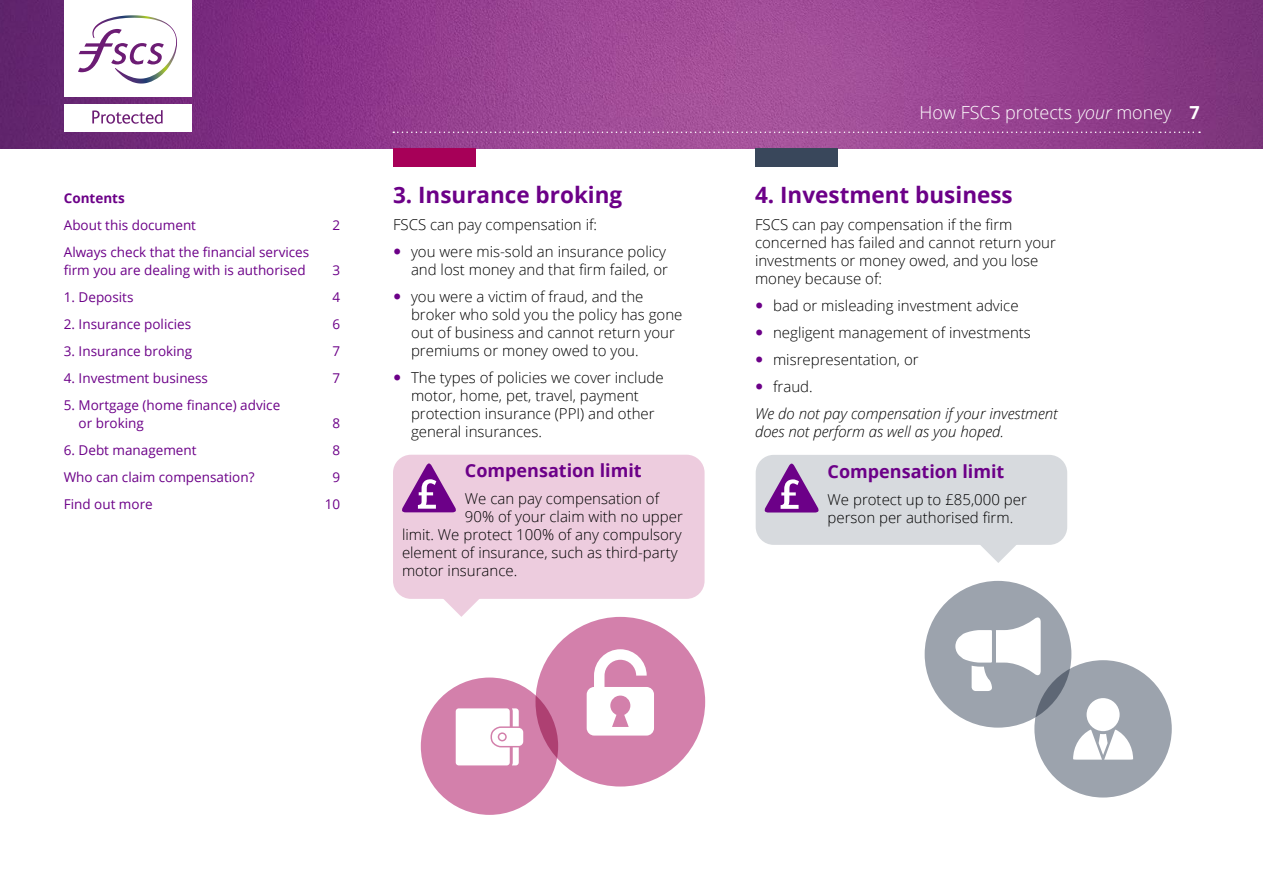
<style>
.page{position:relative;width:1263px;height:893px;background:#fff}
.page>*{position:absolute;margin:0;border:0;box-sizing:border-box;transform-origin:0 0}
.B_Head{font:700 22.5px "Open Sans";color:#6c0088}
.C_Head{font:700 18px "Open Sans";color:#6c0088}
.t1{font:300 18px "Open Sans";color:#fff}
.Text_bullet{font:300 15px/18px "Open Sans";color:#000}
.Text_10_12pt{font:300 15px/18px "Open Sans";color:#000}
.Text_10_12pt-2{font:italic 300 15px/18px "Open Sans";color:#000}
.t2{font:13.5px/18px "Open Sans";color:#6c0088}
.t3{font:700 13.5px "Open Sans";color:#6c0088}
.s1{font-style:italic}
.s2{font-weight:700}
</style>
<div class="page">
<img style="left:0;top:0;width:1263px;height:149px">
<div style="left:64px;top:0;width:127px;height:97px;background:#fff"></div>
<div style="left:64px;top:104px;width:127px;height:28px;background:#fff"></div>
<svg style="left:92px;top:110px;width:71px;height:14px"></svg>
<svg style="left:78px;top:15px;width:99px;height:69px"></svg>
<svg style="left:393px;top:132px;width:807px;height:1px"></svg>
<svg style="left:444px;top:599px;width:35px;height:18px"></svg>
<div style="left:1034px;top:660px;width:138px;height:137px;background:#9ca3ad;border-radius:50%"></div>
<div style="left:1086px;top:698px;width:33px;height:33px;background:#fff;border-radius:50%"></div>
<svg style="left:1073px;top:730px;width:60px;height:30px"></svg>
<div style="left:925px;top:581px;width:146px;height:147px;background:#9ca3ad;border-radius:50%"></div>
<svg style="left:955px;top:617px;width:86px;height:74px"></svg>
<div style="left:755px;top:149px;width:82px;height:18px;background:#39475b"></div>
<svg style="left:980px;top:545px;width:36px;height:18px"></svg>
<div style="left:756px;top:455px;width:311px;height:90px;background:#d7dade;border-radius:18px"></div>
<svg style="left:764px;top:464px;width:55px;height:48px"></svg>
<div style="left:393px;top:455px;width:311px;height:144px;background:#edccde;border-radius:18px"></div>
<svg style="left:402px;top:463px;width:54px;height:49px"></svg>
<div style="left:421px;top:677px;width:137px;height:138px;background:#d380ab;border-radius:50%"></div>
<div style="left:535px;top:617px;width:170px;height:169px;background:#d380ab;border-radius:50%"></div>
<svg style="left:587px;top:649px;width:67px;height:87px"></svg>
<svg style="left:456px;top:708px;width:67px;height:57px;background:#f9f0f5"></svg>
<div style="left:393px;top:149px;width:82px;height:18px;background:#a70058"></div>
<p class="t3" style="left:64px;top:188px;width:63px">Contents</p>
<p class="t2" style="left:64px;top:216px;width:134px">About this document</p>
<p class="t2" style="left:332px;top:216px;width:9px">2</p>
<p class="t2" style="left:64px;top:243px;width:247px">Always check that the financial services firm you are dealing with is authorised</p>
<p class="t2" style="left:332px;top:261px;width:9px">3</p>
<p class="t2" style="left:64px;top:288px;width:71px">1. Deposits</p>
<p class="t2" style="left:332px;top:288px;width:9px">4</p>
<p class="t2" style="left:64px;top:315px;width:129px">2. Insurance policies</p>
<p class="t2" style="left:332px;top:315px;width:9px">6</p>
<p class="t2" style="left:64px;top:342px;width:130px">3. Insurance broking</p>
<p class="t2" style="left:332px;top:342px;width:9px">7</p>
<p class="t2" style="left:64px;top:369px;width:146px">4. Investment business</p>
<p class="t2" style="left:332px;top:369px;width:9px">7</p>
<p class="t2" style="left:79px;top:396px;width:203px;text-indent:-15px">5. Mortgage (home finance) advice or broking</p>
<p class="t2" style="left:332px;top:414px;width:9px">8</p>
<p class="t2" style="left:64px;top:441px;width:134px">6. Debt management</p>
<p class="t2" style="left:332px;top:441px;width:9px">8</p>
<p class="t2" style="left:64px;top:468px;width:192px">Who can claim compensation?</p>
<p class="t2" style="left:332px;top:468px;width:9px">9</p>
<p class="t2" style="left:64px;top:495px;width:90px">Find out more</p>
<p class="t2" style="left:325px;top:495px;width:17px">10</p>
<h2 class="B_Head" style="left:393px;top:179px;width:231px">3. Insurance broking</h2>
<p class="Text_10_12pt" style="left:393px;top:215px;width:206px">FSCS can pay compensation if:</p>
<p class="Text_bullet" style="left:411px;top:242px;width:259px">you were mis-sold an insurance policy and lost money and that firm failed, or</p>
<p class="Text_bullet" style="left:411px;top:287px;width:273px">you were a victim of fraud, and the broker who sold you the policy has gone out of business and cannot return your premiums or money owed to you.</p>
<p class="Text_bullet" style="left:411px;top:368px;width:254px">The types of policies we cover include motor, home, pet, travel, payment protection insurance (PPI) and other general insurances.</p>
<h3 class="C_Head" style="left:465px;top:458px;width:178px">Compensation limit</h3>
<p class="Text_10_12pt" style="left:465px;top:490px;width:196px">We can pay compensation of</p>
<p class="Text_10_12pt" style="left:465px;top:508px;width:219px">90% of your claim with no upper</p>
<p class="Text_10_12pt" style="left:402px;top:526px;width:281px">limit. We protect 100% of any compulsory</p>
<p class="Text_10_12pt" style="left:402px;top:544px;width:277px">element of insurance, such as third-party</p>
<p class="Text_10_12pt" style="left:402px;top:562px;width:117px">motor insurance.</p>
<p class="t1" style="left:919px;top:100px;width:282px">How FSCS protects <span class="s1">your</span> money <span class="s2">7</span></p>
<h2 class="B_Head" style="left:755px;top:179px;width:259px">4. Investment business</h2>
<p class="Text_10_12pt" style="left:755px;top:215px;width:302px">FSCS can pay compensation if the firm concerned has failed and cannot return your investments or money owed, and you lose money because of:</p>
<p class="Text_bullet" style="left:773px;top:296px;width:247px">bad or misleading investment advice</p>
<p class="Text_bullet" style="left:773px;top:323px;width:259px">negligent management of investments</p>
<p class="Text_bullet" style="left:773px;top:350px;width:147px">misrepresentation, or</p>
<p class="Text_bullet" style="left:773px;top:377px;width:41px">fraud.</p>
<p class="Text_10_12pt-2" style="left:755px;top:404px;width:304px">We do not pay compensation if your investment does not perform as well as you hoped.</p>
<h3 class="C_Head" style="left:827px;top:458px;width:178px">Compensation limit</h3>
<p class="Text_10_12pt" style="left:827px;top:490px;width:201px">We protect up to £85,000 per person per authorised firm.</p>
</div>
